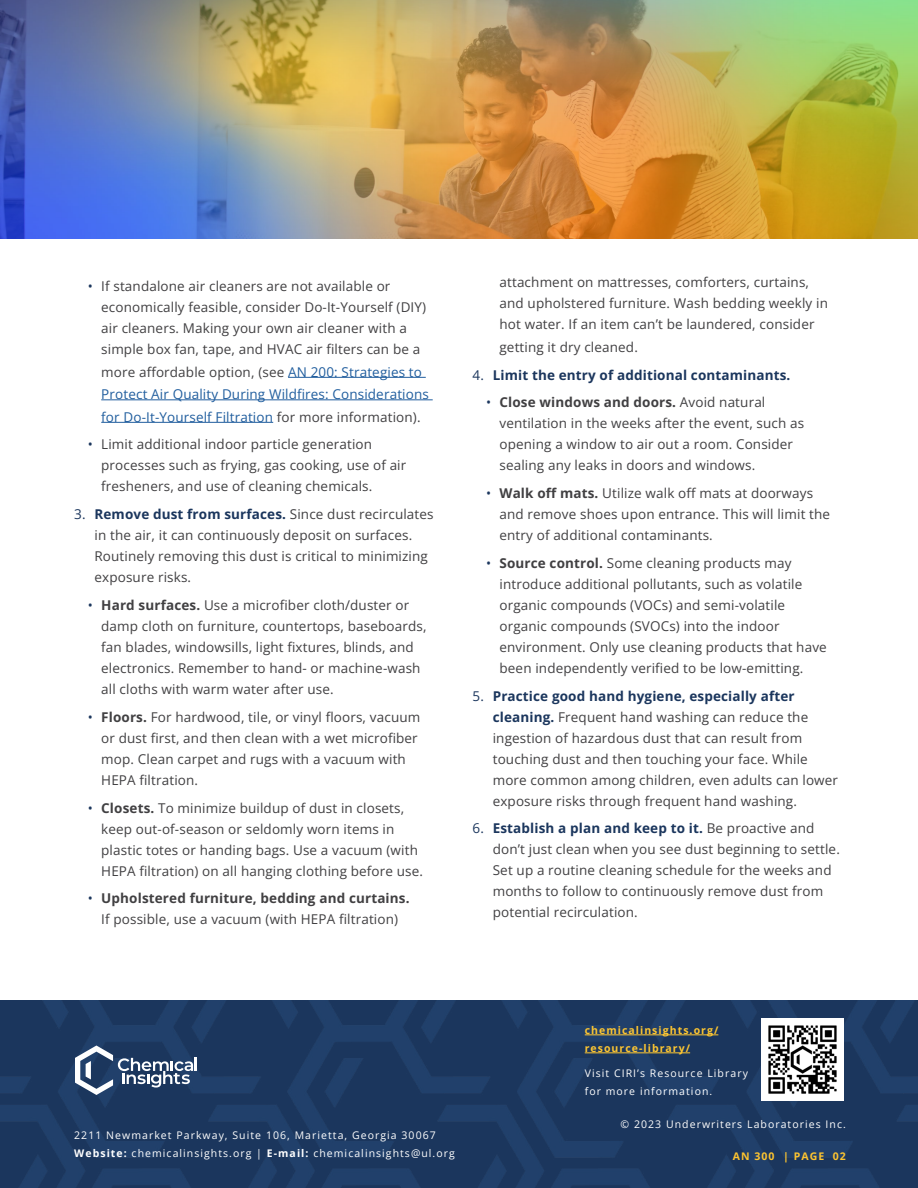
<style>
.page{position:relative;width:918px;height:1188px;background:#fff}
.page>*{position:absolute;margin:0;border:0;box-sizing:border-box;transform-origin:0 0}
.t1{font:13.5px/21px "Open Sans";letter-spacing:.01em;color:#414042}
.t2{font:13.5px/22.5px "Open Sans";letter-spacing:.01em;color:#215e9e}
.t3{font:700 13.5px "Open Sans";letter-spacing:.01em;color:#1b365d}
.t4{font:10.5px/18px "Open Sans";letter-spacing:.1em;color:#fff}
.t5{font:700 10.5px/18px "Open Sans";letter-spacing:.1em;color:#ffc731}
.t6{font:700 10.5px "Open Sans";letter-spacing:.1em;color:#ffc52f}
.s1{color:#1b365d}
.s2{color:#414042}
.s3{font-weight:700;color:#1b365d}
.s4{font-weight:700}
.s5{font-weight:400}
</style>
<div class="page">
<img style="left:0;top:0;width:918px;height:238px">
<hr style="left:288px;top:377px;width:138px;height:1px;background:#215e9e">
<hr style="left:101px;top:400px;width:332px;height:1px;background:#215e9e">
<hr style="left:101px;top:422px;width:172px;height:1px;background:#215e9e">
<img style="left:0;top:1000px;width:918px;height:188px">
<svg style="left:75px;top:1046px;width:122px;height:49px"></svg>
<img style="left:762px;top:1019px;width:82px;height:82px">
<hr style="left:585px;top:1035px;width:133px;height:1px;background:#ffc731">
<hr style="left:585px;top:1053px;width:105px;height:1px;background:#ffc731">
<p class="t1" style="left:101px;top:275px;width:326px;text-indent:-14px"><span class="s1">•</span> If standalone air cleaners are not available or economically feasible, consider Do-It-Yourself (DIY) air cleaners. Making your own air cleaner with a simple box fan, tape, and HVAC air filters can be a</p>
<p class="t2" style="left:101px;top:360px;width:329px"><span class="s2">more affordable option, (see</span> AN 200: Strategies to<br>Protect Air Quality During Wildfires: Considerations for Do-It-Yourself Filtration <span class="s2">for more information).</span></p>
<p class="t1" style="left:101px;top:434px;width:307px;text-indent:-14px"><span class="s1">•</span> Limit additional indoor particle generation processes such as frying, gas cooking, use of air fresheners, and use of cleaning chemicals.</p>
<p class="t1" style="left:94px;top:503px;width:341px;text-indent:-20px"><span class="s1">3.</span> <span class="s3">Remove dust from surfaces.</span> Since dust recirculates in the air, it can continuously deposit on surfaces.<br>Routinely removing this dust is critical to minimizing exposure risks.</p>
<p class="t1" style="left:101px;top:594px;width:327px;text-indent:-14px"><span class="s1">•</span> <span class="s4">Hard surfaces.</span> Use a microfiber cloth/duster or damp cloth on furniture, countertops, baseboards, fan blades, windowsills, light fixtures, blinds, and electronics. Remember to hand- or machine-wash all cloths with warm water after use.</p>
<p class="t1" style="left:101px;top:706px;width:321px;text-indent:-14px"><span class="s1">•</span> <span class="s4">Floors.</span> For hardwood, tile, or vinyl floors, vacuum or dust first, and then clean with a wet microfiber mop. Clean carpet and rugs with a vacuum with HEPA filtration.</p>
<p class="t1" style="left:101px;top:797px;width:323px;text-indent:-13px"><span class="s1">•</span> <span class="s4">Closets.</span> To minimize buildup of dust in closets, keep out-of-season or seldomly worn items in plastic totes or handing bags. Use a vacuum (with HEPA filtration) on all hanging clothing before use.</p>
<p class="t1" style="left:88px;top:888px;width:323px;text-align:center"><span class="s1">•</span> <span class="s4">Upholstered furniture, bedding and curtains.<br></span>If possible, use a vacuum (with HEPA filtration)</p>
<p class="t1" style="left:500px;top:271px;width:330px">attachment on mattresses, comforters, curtains, and upholstered furniture. Wash bedding weekly in hot water. If an item can’t be laundered, consider</p>
<p class="t1" style="left:500px;top:336px;width:140px">getting it dry cleaned.</p>
<p class="t3" style="left:472px;top:365px;width:319px"><span class="s5">4.</span> Limit the entry of additional contaminants.</p>
<p class="t1" style="left:500px;top:392px;width:306px;text-indent:-14px"><span class="s1">•</span> <span class="s4">Close windows and doors.</span> Avoid natural ventilation in the weeks after the event, such as opening a window to air out a room. Consider sealing any leaks in doors and windows.</p>
<p class="t1" style="left:500px;top:482px;width:332px;text-indent:-14px"><span class="s1">•</span> <span class="s4">Walk off mats.</span> Utilize walk off mats at doorways and remove shoes upon entrance. This will limit the entry of additional contaminants.</p>
<p class="t1" style="left:500px;top:552px;width:329px;text-indent:-14px"><span class="s1">•</span> <span class="s4">Source control.</span> Some cleaning products may introduce additional pollutants, such as volatile organic compounds (VOCs) and semi-volatile organic compounds (SVOCs) into the indoor environment. Only use cleaning products that have been independently verified to be low-emitting.</p>
<p class="t1" style="left:493px;top:685px;width:347px;text-indent:-20px"><span class="s1">5.</span> <span class="s3">Practice good hand hygiene, especially after cleaning.</span> Frequent hand washing can reduce the ingestion of hazardous dust that can result from touching dust and then touching your face. While more common among children, even adults can lower exposure risks through frequent hand washing.</p>
<p class="t1" style="left:493px;top:818px;width:349px;text-indent:-20px"><span class="s1">6.</span> <span class="s3">Establish a plan and keep to it.</span> Be proactive and don’t just clean when you see dust beginning to settle.<br>Set up a routine cleaning schedule for the weeks and months to follow to continuously remove dust from potential recirculation.</p>
<p class="t4" style="left:74px;top:1126px;width:382px">2211 Newmarket Parkway, Suite 106, Marietta, Georgia 30067<br><span class="s4">Website:</span> chemicalinsights.org | <span class="s4">E-mail:</span> chemicalinsights@ul.org</p>
<p class="t5" style="left:585px;top:1021px;width:135px">chemicalinsights.org/ resource-library/</p>
<p class="t4" style="left:585px;top:1064px;width:165px">Visit CIRI’s Resource Library for more information.</p>
<p class="t4" style="left:620px;top:1115px;width:227px">© 2023 Underwriters Laboratories Inc.</p>
<p class="t6" style="left:733px;top:1149px;width:115px">AN 300 | PAGE 02</p>
</div>
